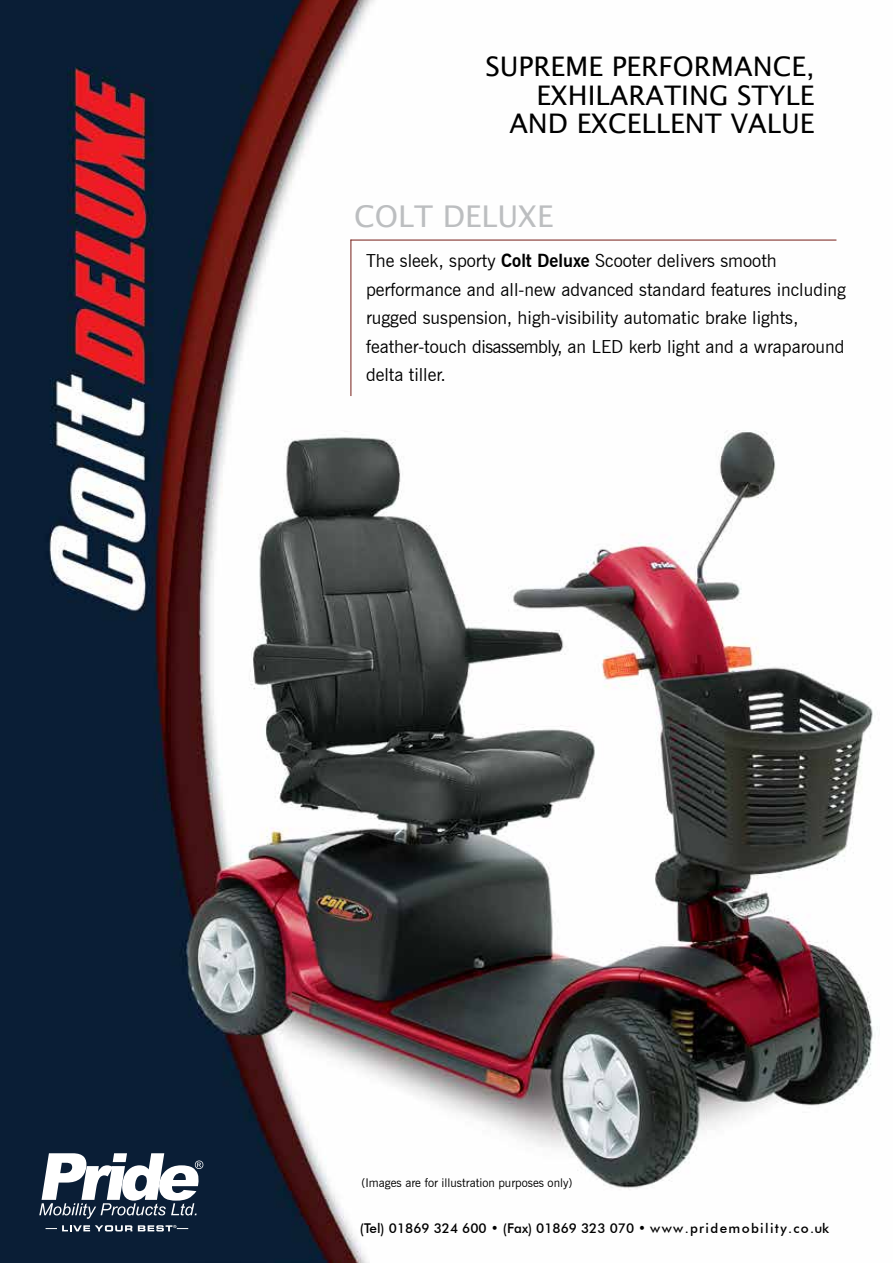
<style>
.page{position:relative;width:893px;height:1263px;background:#fff}
.page>*{position:absolute;margin:0;border:0;box-sizing:border-box;transform-origin:0 0}
.t1{font:30px "Lucida Sans";color:#bcbec0}
.t2{font:27px/28.5px "Lucida Sans";color:#000;text-align:right}
.t3{font:18px/28.5px "News Gothic BT";color:#000}
.t4{font:500 13.5px "Futura BT";color:#000}
.t5{font:12px "News Gothic BT";color:#000}
.s1{font-weight:700}
</style>
<div class="page">
<img style="left:0;top:0;width:873px;height:1263px">
<hr style="left:351px;top:240px;width:485px;height:1px;background:#751c16">
<hr style="left:351px;top:240px;width:1px;height:156px;background:#751c16">
<svg style="left:46px;top:1225px;width:86px;height:6px"></svg>
<svg style="left:39px;top:1153px;width:164px;height:66px"></svg>
<svg style="left:138px;top:1225px;width:50px;height:6px"></svg>
<h2 class="t2" style="left:485px;top:52px;width:331px">SUPREME PERFORMANCE,<br>EXHILARATING STYLE<br>ANd EXCELLENT VALUE</h2>
<h1 class="t1" style="left:354px;top:199px;width:201px">Colt DELUXE</h1>
<p class="t3" style="left:366px;top:247px;width:481px">The sleek, sporty <span class="s1">Colt Deluxe</span> Scooter delivers smooth performance and all-new advanced standard features including rugged suspension, high-visibility automatic brake lights, feather-touch disassembly, an LED kerb light and a wraparound delta tiller.</p>
<p class="t5" style="left:362px;top:1175px;width:212px">(Images are for illustration purposes only)</p>
<p class="t4" style="left:360px;top:1220px;width:471px">(Tel) 01869 324 600 • (Fax) 01869 323 070 • www.pridemobility.co.uk</p>
</div>
